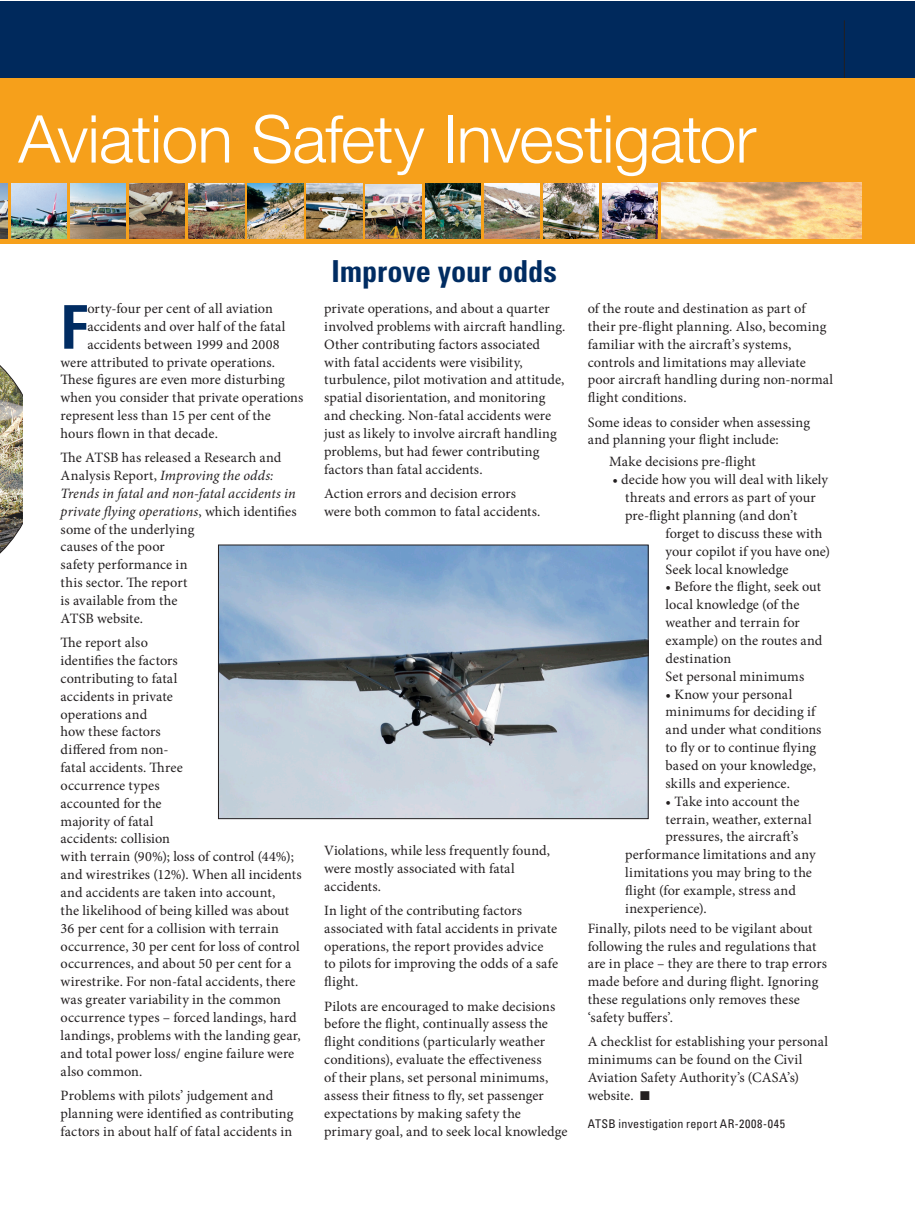
<style>
.page{position:relative;width:915px;height:1212px;background:#fff}
.page>*{position:absolute;margin:0;border:0;box-sizing:border-box;transform-origin:0 0}
.t1{font:300 66px "Helvetica Neue LT";letter-spacing:-.015em;color:#fff}
.drop_cap{font:700 condensed 60.3px "Univers";color:#002c62}
.CROSSHEAD_2008{font:700 condensed 30.3px "Univers";letter-spacing:-.005em;color:#002c62}
.Paragraph_Style_2{font:14.25px/17.9px "Minion Pro";letter-spacing:.005em;color:#231f20}
.indented_text_2{font:14.25px/17.9px "Minion Pro";letter-spacing:.005em;color:#231f20}
.drop_cap-2{font:14.25px "Minion Pro";letter-spacing:.005em;color:#231f20}
.indent_text_1{font:14.25px "Minion Pro";letter-spacing:.01em;color:#231f20}
.ATSB_investigation_n{font:condensed 12px "Univers";letter-spacing:.025em;color:#231f20}
.s1{font-style:italic}
</style>
<div class="page">
<div style="left:0;top:1px;width:914px;height:86px;background:#00295c"></div>
<hr style="left:843px;top:20px;width:1px;height:85px;background:#231f20">
<div style="left:0;top:78px;width:914px;height:166px;background:#f6a01b"></div>
<img style="left:661px;top:183px;width:200px;height:55px">
<img style="left:0;top:183px;width:8px;height:56px">
<img style="left:11px;top:183px;width:56px;height:56px">
<img style="left:70px;top:184px;width:56px;height:55px">
<img style="left:129px;top:183px;width:56px;height:56px">
<img style="left:189px;top:183px;width:55px;height:56px">
<img style="left:248px;top:183px;width:55px;height:56px">
<img style="left:307px;top:183px;width:55px;height:56px">
<img style="left:366px;top:185px;width:55px;height:54px">
<img style="left:425px;top:183px;width:55px;height:56px">
<img style="left:484px;top:183px;width:55px;height:56px">
<img style="left:543px;top:183px;width:55px;height:56px">
<img style="left:602px;top:183px;width:55px;height:56px">
<img style="left:0;top:365px;width:23px;height:189px">
<img style="left:220px;top:547px;width:426px;height:270px">
<div style="left:218px;top:545px;width:430px;height:274px;border:1px solid #231f20"></div>
<h1 class="t1" style="left:18px;top:99px;width:739px">Aviation Safety Investigator</h1>
<p class="drop_cap" style="left:61px;top:290px;width:28px">F</p>
<p class="drop_cap-2" style="left:87px;top:299px;width:187px">orty-four per cent of all aviation</p>
<p class="drop_cap-2" style="left:87px;top:317px;width:199px">accidents and over half of the fatal</p>
<p class="drop_cap-2" style="left:87px;top:335px;width:194px">accidents between 1999 and 2008</p>
<p class="drop_cap-2" style="left:61px;top:352px;width:216px">were attributed to private operations.</p>
<p class="drop_cap-2" style="left:61px;top:370px;width:226px">These figures are even more disturbing</p>
<p class="drop_cap-2" style="left:61px;top:388px;width:244px">when you consider that private operations</p>
<p class="drop_cap-2" style="left:61px;top:406px;width:212px">represent less than 15 per cent of the</p>
<p class="drop_cap-2" style="left:61px;top:424px;width:159px">hours flown in that decade.</p>
<p class="Paragraph_Style_2" style="left:61px;top:449px;width:237px">The ATSB has released a Research and<br>Analysis Report, <span class="s1">Improving the odds:<br>Trends in fatal and non-fatal accidents in private flying operations</span>, which identifies some of the underlying<br>causes of the poor<br>safety performance in<br>this sector. The report<br>is available from the<br>ATSB website.</p>
<p class="Paragraph_Style_2" style="left:61px;top:634px;width:242px">The report also<br>identifies the factors<br>contributing to fatal<br>accidents in private<br>operations and<br>how these factors<br>differed from non-<br>fatal accidents. Three<br>occurrence types<br>accounted for the<br>majority of fatal<br>accidents: collision<br>with terrain (90%); loss of control (44%); and wirestrikes (12%). When all incidents and accidents are taken into account,<br>the likelihood of being killed was about<br>36 per cent for a collision with terrain occurrence, 30 per cent for loss of control occurrences, and about 50 per cent for a wirestrike. For non-fatal accidents, there was greater variability in the common occurrence types – forced landings, hard landings, problems with the landing gear, and total power loss/ engine failure were also common.</p>
<p class="Paragraph_Style_2" style="left:61px;top:1086px;width:234px">Problems with pilots’ judgement and planning were identified as contributing factors in about half of fatal accidents in</p>
<p class="CROSSHEAD_2008" style="left:331px;top:253px;width:227px">Improve your odds</p>
<p class="Paragraph_Style_2" style="left:324px;top:300px;width:243px">private operations, and about a quarter involved problems with aircraft handling.<br>Other contributing factors associated with fatal accidents were visibility, turbulence, pilot motivation and attitude, spatial disorientation, and monitoring and checking. Non-fatal accidents were just as likely to involve aircraft handling problems, but had fewer contributing factors than fatal accidents.</p>
<p class="Paragraph_Style_2" style="left:324px;top:484px;width:218px">Action errors and decision errors were both common to fatal accidents.</p>
<p class="Paragraph_Style_2" style="left:324px;top:841px;width:227px">Violations, while less frequently found, were mostly associated with fatal accidents.</p>
<p class="Paragraph_Style_2" style="left:324px;top:901px;width:235px">In light of the contributing factors associated with fatal accidents in private operations, the report provides advice to pilots for improving the odds of a safe flight.</p>
<p class="Paragraph_Style_2" style="left:324px;top:997px;width:245px">Pilots are encouraged to make decisions before the flight, continually assess the flight conditions (particularly weather conditions), evaluate the effectiveness<br>of their plans, set personal minimums, assess their fitness to fly, set passenger expectations by making safety the primary goal, and to seek local knowledge</p>
<p class="Paragraph_Style_2" style="left:587px;top:300px;width:247px">of the route and destination as part of their pre-flight planning. Also, becoming familiar with the aircraft’s systems, controls and limitations may alleviate poor aircraft handling during non-normal flight conditions.</p>
<p class="Paragraph_Style_2" style="left:587px;top:413px;width:224px">Some ideas to consider when assessing and planning your flight include:</p>
<p class="indent_text_1" style="left:608px;top:452px;width:148px">Make decisions pre-flight</p>
<p class="indented_text_2" style="left:612px;top:471px;width:217px">• decide how you will deal with likely</p>
<p class="indented_text_2" style="left:625px;top:489px;width:192px">threats and errors as part of your</p>
<p class="indented_text_2" style="left:625px;top:507px;width:174px">pre-flight planning (and don’t</p>
<p class="indented_text_2" style="left:665px;top:524px;width:158px">forget to discuss these with</p>
<p class="indented_text_2" style="left:665px;top:542px;width:166px">your copilot if you have one)</p>
<p class="indent_text_1" style="left:665px;top:559px;width:124px">Seek local knowledge</p>
<p class="indented_text_2" style="left:665px;top:578px;width:158px">• Before the flight, seek out local knowledge (of the weather and terrain for example) on the routes and destination</p>
<p class="indent_text_1" style="left:665px;top:666px;width:140px">Set personal minimums</p>
<p class="indented_text_2" style="left:665px;top:685px;width:157px">• Know your personal minimums for deciding if and under what conditions to fly or to continue flying based on your knowledge, skills and experience.</p>
<p class="indented_text_2" style="left:665px;top:792px;width:135px">• Take into account the</p>
<p class="indented_text_2" style="left:665px;top:810px;width:147px">terrain, weather, external</p>
<p class="indented_text_2" style="left:665px;top:828px;width:134px">pressures, the aircraft’s</p>
<p class="indented_text_2" style="left:625px;top:846px;width:192px">performance limitations and any</p>
<p class="indented_text_2" style="left:625px;top:864px;width:188px">limitations you may bring to the</p>
<p class="indented_text_2" style="left:625px;top:881px;width:172px">flight (for example, stress and</p>
<p class="indented_text_2" style="left:625px;top:899px;width:83px">inexperience).</p>
<p class="Paragraph_Style_2" style="left:587px;top:919px;width:241px">Finally, pilots need to be vigilant about following the rules and regulations that are in place – they are there to trap errors made before and during flight. Ignoring these regulations only removes these ‘safety buffers’.</p>
<p class="Paragraph_Style_2" style="left:587px;top:1033px;width:242px">A checklist for establishing your personal minimums can be found on the Civil<br>Aviation Safety Authority’s (CASA’s) website. ■</p>
<p class="ATSB_investigation_n" style="left:587px;top:1116px;width:199px">ATSB investigation report AR-2008-045</p>
</div>
